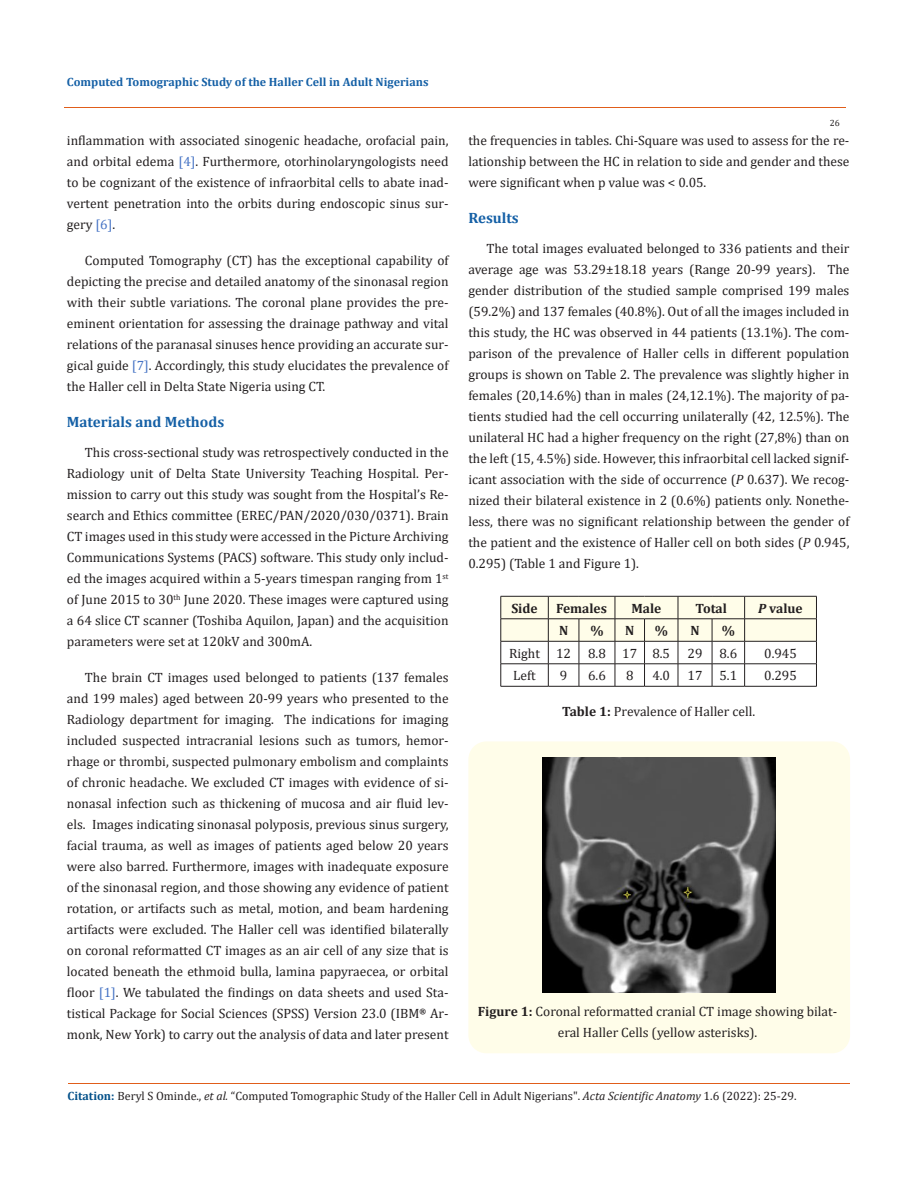
<style>
.page{position:relative;width:917px;height:1188px;background:#fff}
.page>*{position:absolute;margin:0;border:0;box-sizing:border-box;transform-origin:0 0}
.t1{font:700 15px "Cambria";color:#1560a6}
.t2{font:13.5px/21px "Cambria";color:#231f20;text-align:justify}
.t3{font:700 13.5px "Cambria";color:#231f20}
.t4{font:12px "Cambria";color:#231f20}
.t5{font:700 12px "Cambria";color:#1560a6}
.t6{font:9px "Cambria";color:#231f20}
.s1{color:#4472c4}
.s2{font-style:italic}
.s3{font-weight:700}
.s4{font-weight:700;color:#035089}
</style>
<div class="page">
<svg style="left:500px;top:596px;width:317px;height:91px"></svg>
<hr style="left:644px;top:686px;width:34px;height:1px;background:#231f20">
<hr style="left:678px;top:686px;width:34px;height:1px;background:#231f20">
<hr style="left:712px;top:686px;width:32px;height:1px;background:#231f20">
<hr style="left:744px;top:686px;width:72px;height:1px;background:#231f20">
<hr style="left:64px;top:108px;width:781px;height:1px;background:#e05d1a">
<hr style="left:68px;top:1083px;width:781px;height:1px;background:#e05d1a">
<div style="left:468px;top:741px;width:382px;height:312px;background:#fffde9;border-radius:18px"></div>
<img style="left:543px;top:757px;width:232px;height:235px">
<p class="t5" style="left:67px;top:73px;width:363px">Computed Tomographic Study of the Haller Cell in Adult Nigerians</p>
<p class="t2" style="left:67px;top:130px;width:383px">inflammation with associated sinogenic headache, orofacial pain, and orbital edema <span class="s1">[4]</span>. Furthermore, otorhinolaryngologists need to be cognizant of the existence of infraorbital cells to abate inad&shy;vertent penetration into the orbits during endoscopic sinus sur&shy;gery <span class="s1">[6]</span>.</p>
<p class="t2" style="left:67px;top:250px;width:383px;text-indent:18px">Computed Tomography (CT) has the exceptional capability of depicting the precise and detailed anatomy of the sinonasal region with their subtle variations. The coronal plane provides the pre&shy;eminent orientation for assessing the drainage pathway and vital relations of the paranasal sinuses hence providing an accurate sur&shy;gical guide <span class="s1">[7]</span>. Accordingly, this study elucidates the prevalence of the Haller cell in Delta State Nigeria using CT.</p>
<p class="t1" style="left:67px;top:412px;width:159px">Materials and Methods</p>
<p class="t2" style="left:67px;top:442px;width:383px;text-indent:18px">This cross-sectional study was retrospectively conducted in the Radiology unit of Delta State University Teaching Hospital. Per&shy;mission to carry out this study was sought from the Hospital’s Re&shy;search and Ethics committee (EREC/PAN/2020/030/0371). Brain CT images used in this study were accessed in the Picture Archiving Communications Systems (PACS) software. This study only includ&shy;ed the images acquired within a 5-years timespan ranging from 1<sup>st </sup>of June 2015 to 30<sup>th</sup> June 2020. These images were captured using a 64 slice CT scanner (Toshiba Aquilon, Japan) and the acquisition parameters were set at 120kV and 300mA.</p>
<p class="t2" style="left:67px;top:667px;width:383px;text-indent:18px">The brain CT images used belonged to patients (137 females and 199 males) aged between 20-99 years who presented to the Radiology department for imaging. The indications for imaging included suspected intracranial lesions such as tumors, hemor&shy;rhage or thrombi, suspected pulmonary embolism and complaints of chronic headache. We excluded CT images with evidence of si&shy;nonasal infection such as thickening of mucosa and air fluid lev&shy;els. Images indicating sinonasal polyposis, previous sinus surgery, facial trauma, as well as images of patients aged below 20 years were also barred. Furthermore, images with inadequate exposure of the sinonasal region, and those showing any evidence of patient rotation, or artifacts such as metal, motion, and beam hardening artifacts were excluded. The Haller cell was identified bilaterally on coronal reformatted CT images as an air cell of any size that is located beneath the ethmoid bulla, lamina papyraecea, or orbital floor <span class="s1">[1]</span>. We tabulated the findings on data sheets and used Sta&shy;tistical Package for Social Sciences (SPSS) Version 23.0 (IBM<sup>®</sup> Ar&shy;monk, New York) to carry out the analysis of data and later present</p>
<p class="t6" style="left:829px;top:118px;width:11px">26</p>
<p class="t2" style="left:468px;top:130px;width:382px">the frequencies in tables. Chi-Square was used to assess for the re&shy;lationship between the HC in relation to side and gender and these were significant when p value was &lt; 0.05.</p>
<p class="t1" style="left:468px;top:208px;width:52px">Results</p>
<p class="t2" style="left:468px;top:238px;width:382px;text-indent:18px">The total images evaluated belonged to 336 patients and their average age was 53.29±18.18 years (Range 20-99 years). The gender distribution of the studied sample comprised 199 males (59.2%) and 137 females (40.8%). Out of all the images included in this study, the HC was observed in 44 patients (13.1%). The com&shy;parison of the prevalence of Haller cells in different population groups is shown on Table 2. The prevalence was slightly higher in females (20,14.6%) than in males (24,12.1%). The majority of pa&shy;tients studied had the cell occurring unilaterally (42, 12.5%). The unilateral HC had a higher frequency on the right (27,8%) than on the left (15, 4.5%) side. However, this infraorbital cell lacked signif&shy;icant association with the side of occurrence (<span class="s2">P</span> 0.637). We recog&shy;nized their bilateral existence in 2 (0.6%) patients only. Nonethe&shy;less, there was no significant relationship between the gender of the patient and the existence of Haller cell on both sides (<span class="s2">P</span> 0.945, 0.295) (Table 1 and Figure 1).</p>
<p class="t3" style="left:511px;top:599px;width:28px">Side</p>
<p class="t3" style="left:556px;top:599px;width:52px">Females</p>
<p class="t3" style="left:631px;top:599px;width:31px">Male</p>
<p class="t3" style="left:695px;top:599px;width:33px">Total</p>
<p class="t3" style="left:758px;top:599px;width:46px"><span class="s2">P</span> value</p>
<p class="t3" style="left:559px;top:621px;width:11px">N</p>
<p class="t3" style="left:590px;top:621px;width:15px">%</p>
<p class="t3" style="left:625px;top:621px;width:11px">N</p>
<p class="t3" style="left:654px;top:621px;width:15px">%</p>
<p class="t3" style="left:690px;top:621px;width:11px">N</p>
<p class="t3" style="left:721px;top:621px;width:15px">%</p>
<p class="t2" style="left:509px;top:643px;width:32px">Right</p>
<p class="t2" style="left:556px;top:643px;width:16px">12</p>
<p class="t2" style="left:588px;top:643px;width:19px">8.8</p>
<p class="t2" style="left:622px;top:643px;width:16px">17</p>
<p class="t2" style="left:652px;top:643px;width:19px">8.5</p>
<p class="t2" style="left:687px;top:643px;width:16px">29</p>
<p class="t2" style="left:719px;top:643px;width:19px">8.6</p>
<p class="t2" style="left:764px;top:643px;width:34px">0.945</p>
<p class="t2" style="left:513px;top:665px;width:24px">Left</p>
<p class="t2" style="left:560px;top:665px;width:9px">9</p>
<p class="t2" style="left:588px;top:665px;width:19px">6.6</p>
<p class="t2" style="left:626px;top:665px;width:9px">8</p>
<p class="t2" style="left:652px;top:665px;width:19px">4.0</p>
<p class="t2" style="left:687px;top:665px;width:16px">17</p>
<p class="t2" style="left:719px;top:665px;width:19px">5.1</p>
<p class="t2" style="left:764px;top:665px;width:34px">0.295</p>
<p class="t2" style="left:562px;top:701px;width:194px"><span class="s3">Table 1:</span> Prevalence of Haller cell.</p>
<p class="t2" style="left:478px;top:1001px;width:361px;text-align:center"><span class="s3">Figure 1:</span> Coronal reformatted cranial CT image showing bilat&shy;eral Haller Cells (yellow asterisks).</p>
<p class="t4" style="left:68px;top:1089px;width:730px"><span class="s4">Citation:</span> Beryl S Ominde., <span class="s2">et al.</span> “Computed Tomographic Study of the Haller Cell in Adult Nigerians". <span class="s2">Acta Scientific Anatomy</span> 1.6 (2022): 25-29.</p>
</div>
